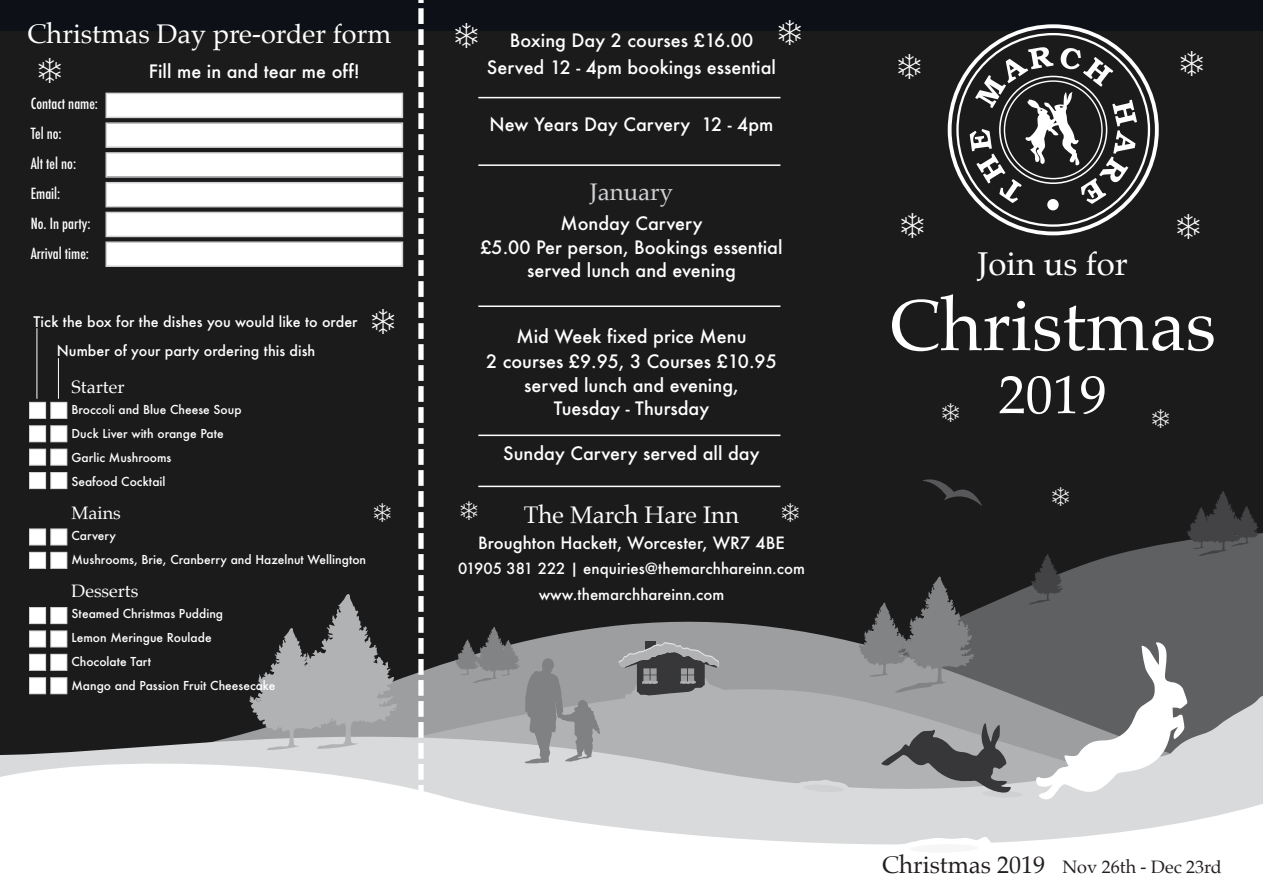
<style>
.page{position:relative;width:1263px;height:893px;background:#fff}
.page>*{position:absolute;margin:0;border:0;box-sizing:border-box;transform-origin:0 0}
.t1{font:72px "Palatino";color:#fff}
.t2{font:54px "Palatino";color:#fff}
.t3{font:33px "Palatino";color:#fff}
.t4{font:27px "Palatino";color:#fff}
.t5{font:24px "Palatino";color:#fff}
.t6{font:24px "Palatino";color:#d1d2d4}
.t7{font:500 18px/23.4px "Futura";color:#fff;text-align:center}
.t8{font:18px "Palatino";color:#231f20}
.t9{font:18px "Palatino";color:#fff}
.t10{font:500 16.5px "Futura";color:#fff}
.t11{font:500 15px/25.5px "Futura";color:#fff;text-align:center}
.t12{font:500 condensed 15px/30px "Futura";color:#fff}
.t13{font:500 14.25px "Futura";color:#fff}
.t14{font:500 12px/24px "Futura";color:#fff}
.s1{font-size:24px}
</style>
<div class="page">
<div style="left:0;top:0;width:1263px;height:49px;background:#0d1016"></div>
<div style="left:0;top:31px;width:1263px;height:862px;background:#1b1b1c"></div>
<svg style="left:29px;top:528px;width:1234px;height:60px"></svg>
<div style="left:996px;top:588px;width:267px;height:13px;background:#5f6062"></div>
<svg style="left:0;top:601px;width:1263px;height:292px"></svg>
<svg style="left:1035px;top:642px;width:228px;height:159px;background:#a4a5a6"></svg>
<svg style="left:858px;top:577px;width:116px;height:116px"></svg>
<svg style="left:1187px;top:491px;width:72px;height:65px"></svg>
<svg style="left:1027px;top:554px;width:36px;height:51px"></svg>
<svg style="left:923px;top:479px;width:59px;height:27px"></svg>
<svg style="left:455px;top:627px;width:145px;height:136px;background:#939596"></svg>
<svg style="left:898px;top:834px;width:100px;height:22px;background:#f1f2f2"></svg>
<div style="left:910px;top:844px;width:68px;height:9px;background:#f6f6f6;border-radius:50%"></div>
<svg style="left:881px;top:723px;width:142px;height:75px;background:#8c8d8f"></svg>
<svg style="left:789px;top:779px;width:62px;height:13px"></svg>
<svg style="left:418px;top:0;width:6px;height:893px"></svg>
<svg style="left:948px;top:24px;width:211px;height:211px"></svg>
<div style="left:107px;top:94px;width:295px;height:23px;background:#fff"></div>
<div style="left:105px;top:93px;width:298px;height:25px;border:2px solid #d1d2d4"></div>
<div style="left:107px;top:124px;width:295px;height:22px;background:#fff"></div>
<div style="left:105px;top:122px;width:298px;height:26px;border:2px solid #d1d2d4"></div>
<div style="left:107px;top:154px;width:295px;height:22px;background:#fff"></div>
<div style="left:105px;top:152px;width:298px;height:26px;border:2px solid #d1d2d4"></div>
<div style="left:107px;top:183px;width:295px;height:23px;background:#fff"></div>
<div style="left:105px;top:182px;width:298px;height:25px;border:2px solid #d1d2d4"></div>
<div style="left:107px;top:213px;width:295px;height:23px;background:#fff"></div>
<div style="left:105px;top:212px;width:298px;height:25px;border:2px solid #d1d2d4"></div>
<div style="left:107px;top:243px;width:295px;height:22px;background:#fff"></div>
<div style="left:105px;top:241px;width:298px;height:26px;border:2px solid #d1d2d4"></div>
<div style="left:51px;top:403px;width:15px;height:15px;background:#fff"></div>
<div style="left:50px;top:402px;width:17px;height:17px;border:1px solid #d1d2d4"></div>
<div style="left:30px;top:403px;width:15px;height:15px;background:#fff"></div>
<div style="left:29px;top:402px;width:17px;height:17px;border:1px solid #d1d2d4"></div>
<div style="left:51px;top:426px;width:15px;height:15px;background:#fff"></div>
<div style="left:50px;top:425px;width:17px;height:17px;border:1px solid #d1d2d4"></div>
<div style="left:30px;top:426px;width:15px;height:15px;background:#fff"></div>
<div style="left:29px;top:425px;width:17px;height:17px;border:1px solid #d1d2d4"></div>
<div style="left:51px;top:450px;width:15px;height:15px;background:#fff"></div>
<div style="left:50px;top:449px;width:17px;height:17px;border:1px solid #d1d2d4"></div>
<div style="left:30px;top:450px;width:15px;height:15px;background:#fff"></div>
<div style="left:29px;top:449px;width:17px;height:17px;border:1px solid #d1d2d4"></div>
<div style="left:51px;top:473px;width:15px;height:15px;background:#fff"></div>
<div style="left:50px;top:472px;width:17px;height:17px;border:1px solid #d1d2d4"></div>
<div style="left:30px;top:473px;width:15px;height:15px;background:#fff"></div>
<div style="left:29px;top:472px;width:17px;height:17px;border:1px solid #d1d2d4"></div>
<div style="left:51px;top:608px;width:15px;height:15px;background:#fff"></div>
<div style="left:50px;top:607px;width:17px;height:17px;border:1px solid #d1d2d4"></div>
<div style="left:30px;top:608px;width:15px;height:15px;background:#fff"></div>
<div style="left:29px;top:607px;width:17px;height:17px;border:1px solid #d1d2d4"></div>
<div style="left:51px;top:631px;width:15px;height:16px;background:#fff"></div>
<div style="left:50px;top:630px;width:17px;height:17px;border:1px solid #d1d2d4"></div>
<div style="left:30px;top:631px;width:15px;height:16px;background:#fff"></div>
<div style="left:29px;top:630px;width:17px;height:17px;border:1px solid #d1d2d4"></div>
<div style="left:51px;top:655px;width:15px;height:15px;background:#fff"></div>
<div style="left:50px;top:654px;width:17px;height:17px;border:1px solid #d1d2d4"></div>
<div style="left:30px;top:655px;width:15px;height:15px;background:#fff"></div>
<div style="left:29px;top:654px;width:17px;height:17px;border:1px solid #d1d2d4"></div>
<div style="left:51px;top:678px;width:15px;height:15px;background:#fff"></div>
<div style="left:50px;top:677px;width:17px;height:17px;border:1px solid #d1d2d4"></div>
<div style="left:30px;top:678px;width:15px;height:15px;background:#fff"></div>
<div style="left:29px;top:677px;width:17px;height:17px;border:1px solid #d1d2d4"></div>
<div style="left:51px;top:529px;width:15px;height:16px;background:#fff"></div>
<div style="left:50px;top:528px;width:17px;height:17px;border:1px solid #d1d2d4"></div>
<div style="left:30px;top:529px;width:15px;height:16px;background:#fff"></div>
<div style="left:29px;top:528px;width:17px;height:17px;border:1px solid #d1d2d4"></div>
<div style="left:51px;top:553px;width:15px;height:15px;background:#fff"></div>
<div style="left:50px;top:552px;width:17px;height:17px;border:1px solid #d1d2d4"></div>
<div style="left:30px;top:553px;width:15px;height:15px;background:#fff"></div>
<div style="left:29px;top:552px;width:17px;height:17px;border:1px solid #d1d2d4"></div>
<hr style="left:58px;top:358px;width:1px;height:41px;background:#fff">
<hr style="left:36px;top:328px;width:1px;height:71px;background:#fff">
<hr style="left:478px;top:97px;width:302px;height:1px;background:#fff">
<hr style="left:478px;top:164px;width:302px;height:2px;background:#fff">
<hr style="left:478px;top:305px;width:302px;height:2px;background:#fff">
<hr style="left:478px;top:435px;width:302px;height:1px;background:#fff">
<hr style="left:478px;top:486px;width:302px;height:1px;background:#fff">
<h3 class="t4" style="left:27px;top:20px;width:365px">Christmas Day pre-order form</h3>
<p class="t12" style="left:31px;top:89px;width:69px">Contact name:<br>Tel no:<br>Alt tel no:<br>Email:<br>No. In party:<br>Arrival time:</p>
<p class="t7" style="left:149px;top:60px;width:212px">Fill me in and tear me off!</p>
<p class="t13" style="left:34px;top:314px;width:326px">Tick the box for the dishes you would like to order</p>
<p class="t13" style="left:57px;top:343px;width:260px">Number of your party ordering this dish</p>
<p class="t9" style="left:71px;top:378px;width:55px">Starter</p>
<p class="t14" style="left:71px;top:398px;width:172px">Broccoli and Blue Cheese Soup<br>Duck Liver with orange Pate<br>Garlic Mushrooms<br>Seafood Cocktail</p>
<p class="t9" style="left:71px;top:504px;width:51px">Mains</p>
<p class="t14" style="left:71px;top:524px;width:296px">Carvery<br>Mushrooms, Brie, Cranberry and Hazelnut Wellington</p>
<p class="t9" style="left:71px;top:582px;width:69px">Desserts</p>
<p class="t14" style="left:71px;top:602px;width:205px">Steamed Christmas Pudding<br>Lemon Meringue Roulade<br>Chocolate Tart<br>Mango and Passion Fruit Cheesecake</p>
<p class="t7" style="left:487px;top:28px;width:290px;line-height:27px">Boxing Day 2 courses £16.00<br>Served 12 - 4pm bookings essential</p>
<p class="t7" style="left:489px;top:114px;width:285px">New Years Day Carvery 12 - 4pm</p>
<h3 class="t6" style="left:590px;top:181px;width:85px">January</h3>
<p class="t7" style="left:480px;top:213px;width:303px">Monday Carvery<br>£5.00 Per person, Bookings essential served lunch and evening</p>
<p class="t7" style="left:486px;top:324px;width:292px;line-height:25.5px">Mid Week fixed price Menu<br>2 courses £9.95, 3 Courses £10.95</p>
<p class="t7" style="left:524px;top:374px;width:216px">served lunch and evening,<br>Tuesday - Thursday</p>
<p class="t7" style="left:503px;top:442px;width:258px">Sunday Carvery served all day</p>
<h3 class="t5" style="left:524px;top:503px;width:217px">The March Hare Inn</h3>
<p class="t10" style="left:478px;top:533px;width:308px">Broughton Hackett, Worcester, WR7 4BE</p>
<p class="t11" style="left:458px;top:556px;width:348px">01905 381 222 | enquiries@themarchhareinn.com www.themarchhareinn.com</p>
<h3 class="t3" style="left:977px;top:247px;width:152px">Join us for</h3>
<h1 class="t1" style="left:889px;top:291px;width:328px">Christmas</h1>
<h2 class="t2" style="left:999px;top:369px;width:109px">2019</h2>
<p class="t8" style="left:882px;top:858px;width:341px"><span class="s1">Christmas 2019</span> Nov 26th - Dec 23rd</p>
</div>
